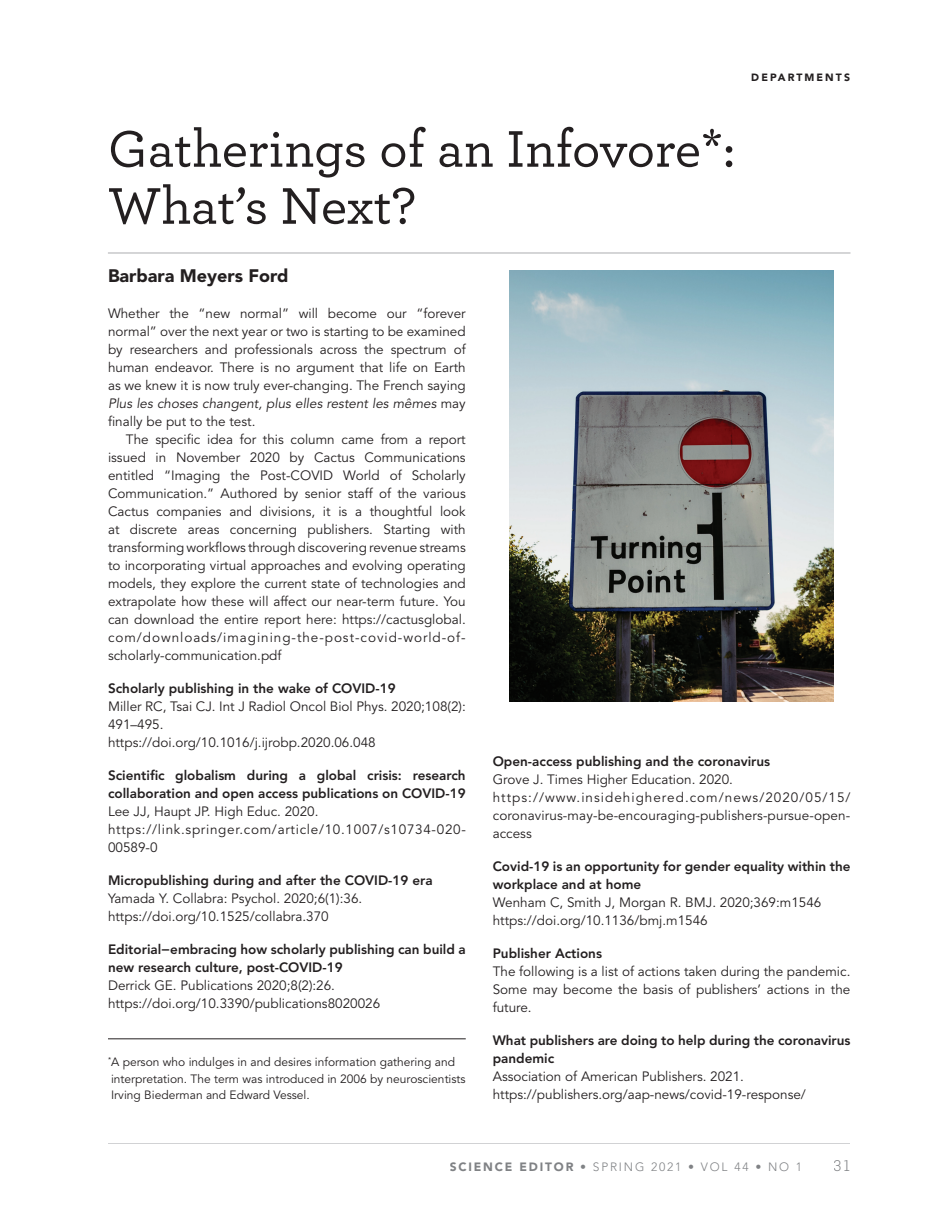
<style>
.page{position:relative;width:945px;height:1215px;background:#fff}
.page>*{position:absolute;margin:0;border:0;box-sizing:border-box;transform-origin:0 0}
.t1{font:500 54px/57px "Archer";color:#231f20}
.t2{font:900 18px "Avenir LT Std";color:#231f20}
.t3{font:300 15px "Roboto Slab";color:#808285}
.t4{font:13.5px/18px "Avenir LT Std";color:#231f20}
.t5{font:800 13.5px/18px "Avenir LT Std";color:#231f20}
.t6{font:13.5px/18px "Avenir LT Std";letter-spacing:.05em;color:#231f20}
.t7{font:12px/16.5px "Avenir LT Std";color:#231f20}
.t8{font:300 12px "Avenir LT Std";letter-spacing:.15em;color:#808285}
.t9{font:900 10.5px "Avenir LT Std";letter-spacing:.2em;color:#231f20}
.s1{font-style:italic}
.s2{font-weight:900}
</style>
<div class="page">
<hr style="left:108px;top:1143px;width:742px;height:1px;background:#d1d2d4">
<hr style="left:108px;top:252px;width:742px;height:2px;background:#c7c8ca">
<hr style="left:108px;top:1038px;width:358px;height:1px;background:#231f20">
<img style="left:510px;top:270px;width:324px;height:432px">
<h1 class="t1" style="left:108px;top:117px;width:629px">Gatherings of an Infovore*:<br>What’s Next?</h1>
<p class="t9" style="left:751px;top:71px;width:100px">DEPARTMENTS</p>
<h2 class="t2" style="left:108px;top:265px;width:182px">Barbara Meyers Ford</h2>
<p class="t4" style="left:108px;top:305px;width:359px;text-align:justify">Whether the “new normal” will become our “forever normal” over the next year or two is starting to be examined by researchers and professionals across the spectrum of human endeavor. There is no argument that life on Earth as we knew it is now truly ever-changing. The French saying <span class="s1">Plus les choses changent, plus elles restent les mêmes</span> may finally be put to the test.</p>
<p class="t4" style="left:108px;top:431px;width:359px;text-align:justify;text-indent:18px">The specific idea for this column came from a report issued in November 2020 by Cactus Communications entitled “Imaging the Post-COVID World of Scholarly Communication.” Authored by senior staff of the various Cactus companies and divisions, it is a thoughtful look at discrete areas concerning publishers. Starting with transforming workflows through discovering revenue streams to incorporating virtual approaches and evolving operating models, they explore the current state of technologies and extrapolate how these will affect our near-term future. You can download the entire report here: https://cactusglobal. com/downloads/imagining-the-post-covid-world-of&shy;scholarly-communication.pdf</p>
<p class="t5" style="left:108px;top:679px;width:289px">Scholarly publishing in the wake of COVID-19</p>
<p class="t4" style="left:108px;top:698px;width:359px">Miller RC, Tsai CJ. Int J Radiol Oncol Biol Phys. 2020;108(2):<br>491–495.<br>https://doi.org/10.1016/j.ijrobp.2020.06.048</p>
<p class="t5" style="left:108px;top:766px;width:359px">Scientific globalism during a global crisis: research collaboration and open access publications on COVID-19</p>
<p class="t6" style="left:108px;top:803px;width:359px">Lee JJ, Haupt JP. High Educ. 2020. https://link.springer.com/article/10.1007/s10734-020-<br>00589-0</p>
<p class="t5" style="left:108px;top:871px;width:326px">Micropublishing during and after the COVID-19 era</p>
<p class="t4" style="left:108px;top:890px;width:256px">Yamada Y. Collabra: Psychol. 2020;6(1):36. https://doi.org/10.1525/collabra.370</p>
<p class="t5" style="left:108px;top:940px;width:359px">Editorial−embracing how scholarly publishing can build a new research culture, post-COVID-19</p>
<p class="t4" style="left:108px;top:977px;width:274px">Derrick GE. Publications 2020;8(2):26. https://doi.org/10.3390/publications8020026</p>
<p class="t7" style="left:108px;top:1054px;width:359px"><sup>*</sup> A person who indulges in and desires information gathering and interpretation. The term was introduced in 2006 by neuroscientists<br>Irving Biederman and Edward Vessel.</p>
<p class="t5" style="left:493px;top:753px;width:279px">Open-access publishing and the coronavirus</p>
<p class="t4" style="left:493px;top:771px;width:359px">Grove J. Times Higher Education. 2020. https://www.insidehighered.com/news/2020/05/15/ coronavirus-may-be-encouraging-publishers-pursue-open&shy;access</p>
<p class="t5" style="left:493px;top:858px;width:359px">Covid-19 is an opportunity for gender equality within the workplace and at home</p>
<p class="t4" style="left:493px;top:894px;width:330px">Wenham C, Smith J, Morgan R. BMJ. 2020;369:m1546 https://doi.org/10.1136/bmj.m1546</p>
<p class="t5" style="left:493px;top:945px;width:111px">Publisher Actions</p>
<p class="t4" style="left:493px;top:963px;width:359px;text-align:justify">The following is a list of actions taken during the pandemic.<br>Some may become the basis of publishers’ actions in the future.</p>
<p class="t5" style="left:493px;top:1031px;width:359px">What publishers are doing to help during the coronavirus pandemic</p>
<p class="t4" style="left:493px;top:1068px;width:315px">Association of American Publishers. 2021. https://publishers.org/aap-news/covid-19-response/</p>
<p class="t8" style="left:450px;top:1160px;width:354px"><span class="s2">SCIENCE EDITOR</span> • SPRING 2021 • VOL 44 • NO 1</p>
<p class="t3" style="left:834px;top:1155px;width:18px">31</p>
</div>
